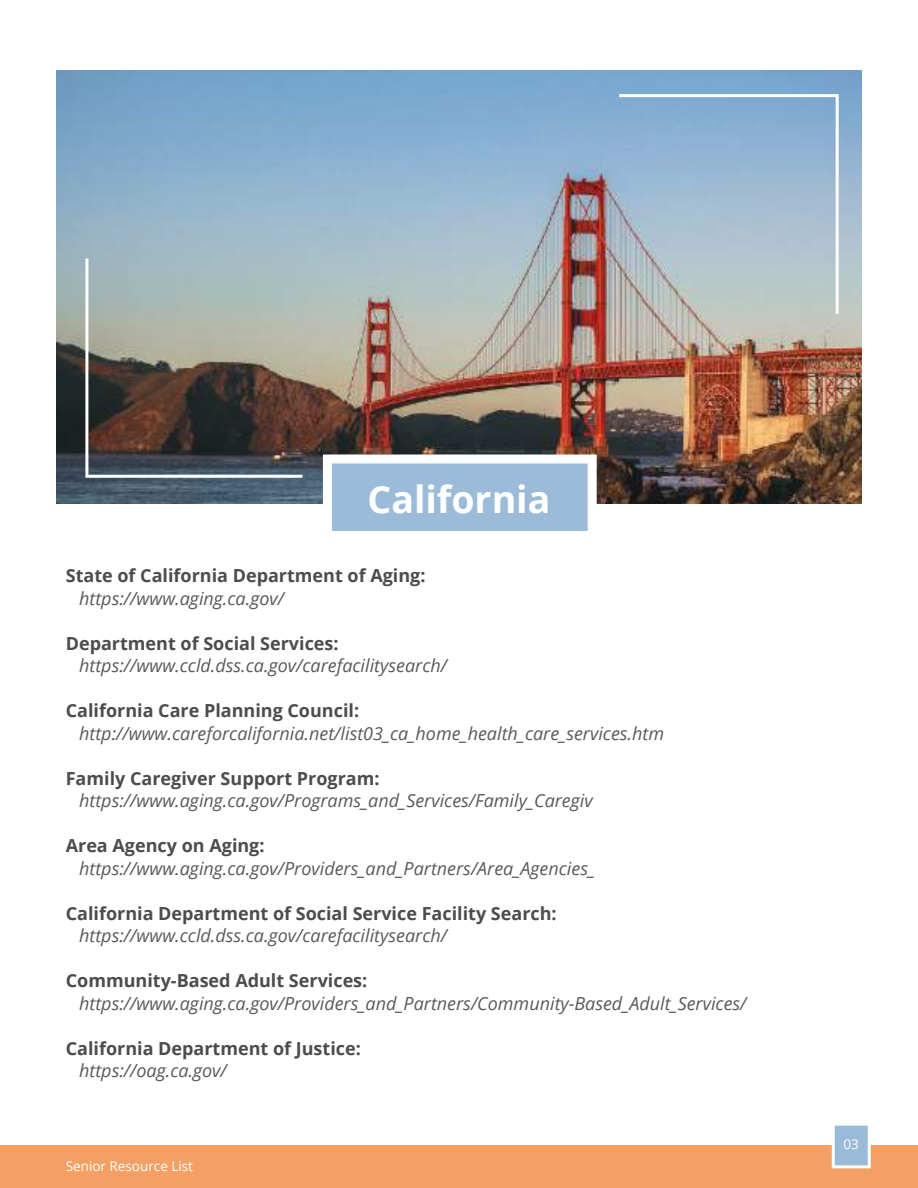
<style>
.page{position:relative;width:918px;height:1188px;background:#fff}
.page>*{position:absolute;margin:0;border:0;box-sizing:border-box;transform-origin:0 0}
.t1{font:700 37.5px "Open Sans";color:#fff}
.t2{font:italic 18px "Open Sans";color:#595a5b}
.t3{font:700 18px "Open Sans";color:#4e4b4c}
.t4{font:13.5px "Open Sans";color:#fff}
</style>
<div class="page">
<img style="left:57px;top:70px;width:804px;height:434px">
<svg style="left:616px;top:93px;width:224px;height:224px;background:#a4bcce"></svg>
<div style="left:0;top:1146px;width:918px;height:42px;background:#f4a065"></div>
<div style="left:832px;top:1123px;width:39px;height:45px;background:#9abbd8;border:3px solid #fff"></div>
<div style="left:323px;top:454px;width:274px;height:86px;background:#9bbbd8;border:9px solid #fff"></div>
<svg style="left:84px;top:255px;width:221px;height:224px;background:#7a7a75"></svg>
<h1 class="t1" style="left:368px;top:473px;width:184px">California</h1>
<p class="t3" style="left:66px;top:563px;width:361px">State of California Department of Aging:</p>
<p class="t2" style="left:79px;top:586px;width:206px">https://www.aging.ca.gov/</p>
<p class="t3" style="left:66px;top:630px;width:274px">Department of Social Services:</p>
<p class="t2" style="left:79px;top:653px;width:369px">https://www.ccld.dss.ca.gov/carefacilitysearch/</p>
<p class="t3" style="left:66px;top:698px;width:295px">California Care Planning Council:</p>
<p class="t2" style="left:79px;top:721px;width:586px">http://www.careforcalifornia.net/list03_ca_home_health_care_services.htm</p>
<p class="t3" style="left:66px;top:765px;width:315px">Family Caregiver Support Program:</p>
<p class="t2" style="left:79px;top:788px;width:515px">https://www.aging.ca.gov/Programs_and_Services/Family_Caregiv</p>
<p class="t3" style="left:66px;top:833px;width:200px">Area Agency on Aging:</p>
<p class="t2" style="left:79px;top:856px;width:517px">https://www.aging.ca.gov/Providers_and_Partners/Area_Agencies_</p>
<p class="t3" style="left:66px;top:900px;width:492px">California Department of Social Service Facility Search:</p>
<p class="t2" style="left:79px;top:923px;width:369px">https://www.ccld.dss.ca.gov/carefacilitysearch/</p>
<p class="t3" style="left:66px;top:968px;width:303px">Community-Based Adult Services:</p>
<p class="t2" style="left:79px;top:991px;width:669px">https://www.aging.ca.gov/Providers_and_Partners/Community-Based_Adult_Services/</p>
<p class="t3" style="left:66px;top:1035px;width:297px">California Department of Justice:</p>
<p class="t2" style="left:79px;top:1058px;width:149px">https://oag.ca.gov/</p>
<p class="t4" style="left:66px;top:1157px;width:129px">Senior Resource List</p>
<p class="t4" style="left:844px;top:1135px;width:17px">03</p>
</div>
